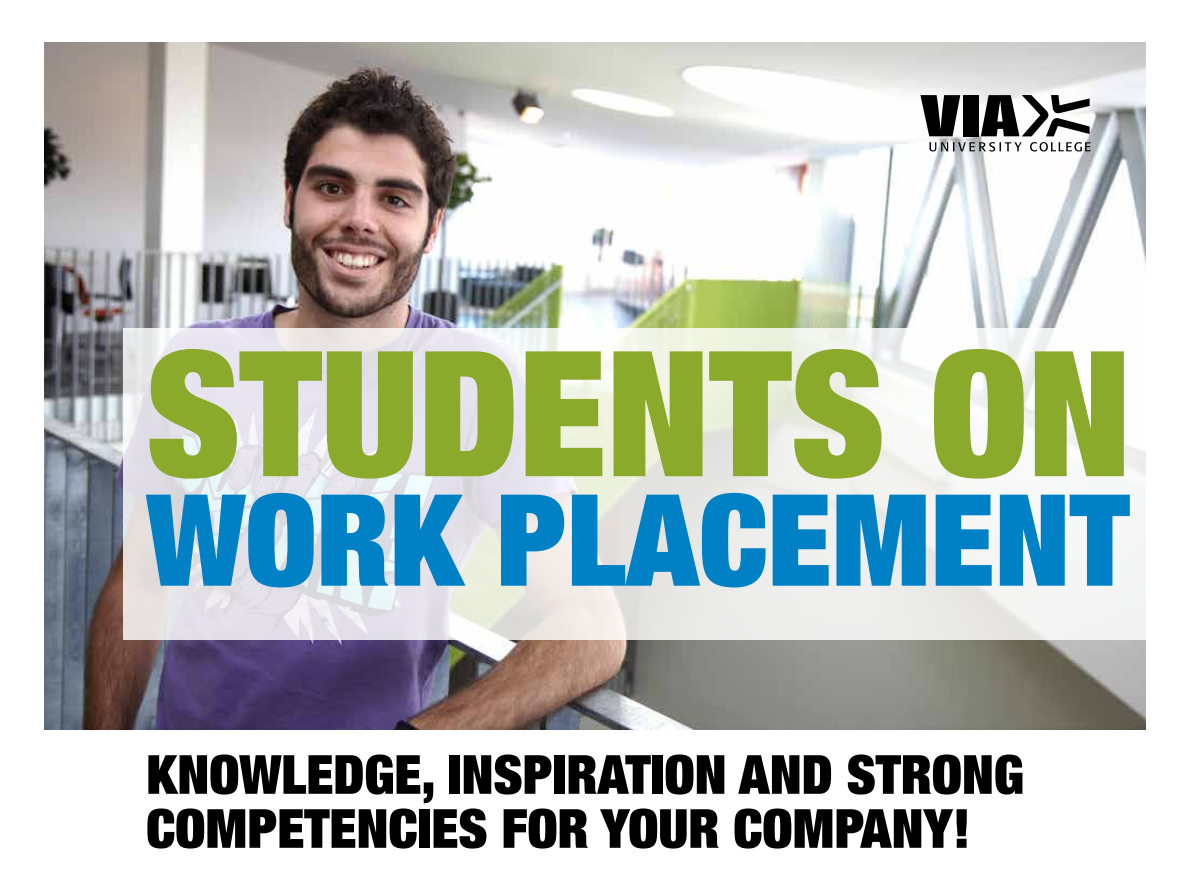
<style>
.page{position:relative;width:1191px;height:893px;background:#fff}
.page>*{position:absolute;margin:0;border:0;box-sizing:border-box;transform-origin:0 0}
.t1{font:900 condensed 174.75px "Helvetica Neue LT Std";color:#8baa2b}
.t2{font:900 condensed 127.5px "Helvetica Neue LT Std";color:#0081c6}
.t3{font:900 condensed 54px/54px "Helvetica Neue LT Std";color:#000}
</style>
<div class="page">
<img style="left:45px;top:43px;width:1100px;height:686px">
<svg style="left:123px;top:328px;width:1023px;height:312px"></svg>
<svg style="left:920px;top:95px;width:40px;height:41px"></svg>
<div style="left:963px;top:95px;width:15px;height:41px;background:#000"></div>
<svg style="left:980px;top:95px;width:109px;height:41px"></svg>
<svg style="left:929px;top:142px;width:92px;height:10px"></svg>
<svg style="left:1030px;top:142px;width:60px;height:10px"></svg>
<h1 class="t1" style="left:146px;top:302px;width:986px">STUDENTS ON</h1>
<h2 class="t2" style="left:146px;top:459px;width:984px">WORK PLACEMENT</h2>
<p class="t3" style="left:146px;top:746px;width:879px">KNOWLEDGE, INSPIRATION AND STRONG<br>COMPETENCIES FOR YOUR COMPANY!</p>
</div>
